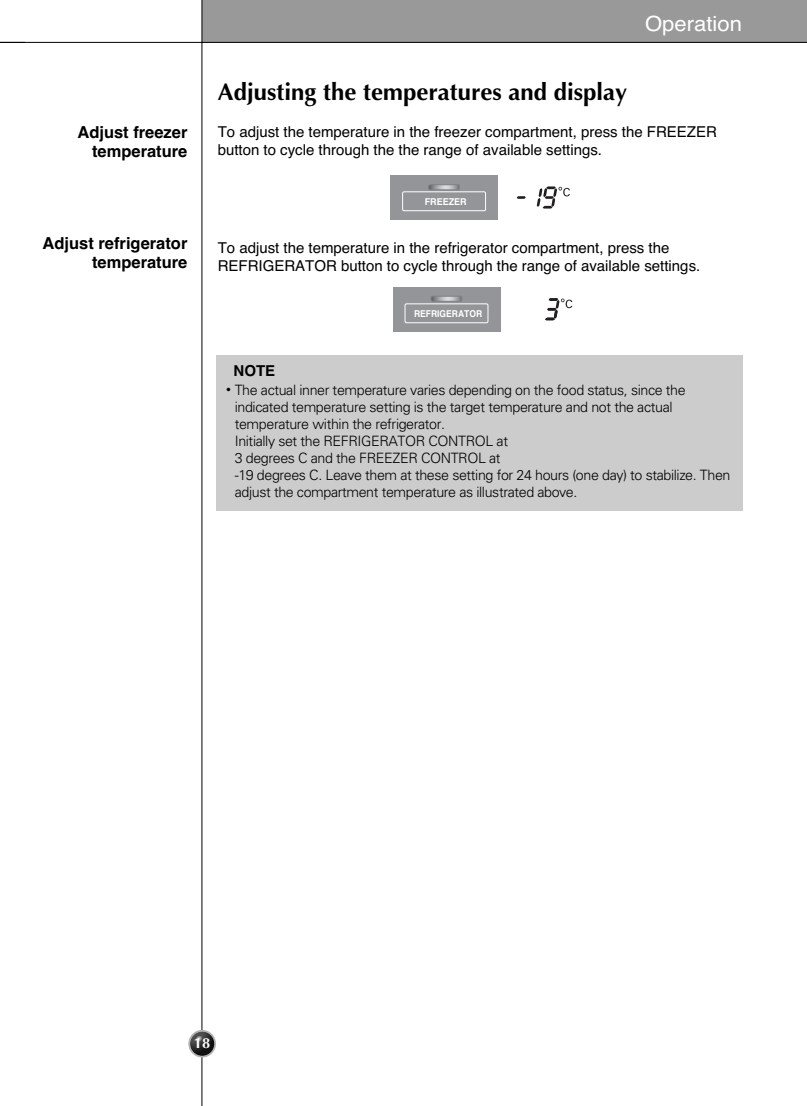
<style>
.page{position:relative;width:807px;height:1106px;background:#fff}
.page>*{position:absolute;margin:0;border:0;box-sizing:border-box;transform-origin:0 0}
.t1{font:700 24px "Optima";color:#000}
.t2{font:21px "Helvetica";color:#fff;scale:1.05 1}
.t3{font:700 16.5px/19.8px "Helvetica";color:#000;text-align:right}
.t4{font:15px/18px "Helvetica";color:#000}
.t5{font:700 15px "Helvetica";color:#000}
.t6{font:700 15px "Optane";color:#fff}
.t7{font:300 14.25px/17.1px "Univers";letter-spacing:-.025em;color:#000}
.t8{font:700 9.45px "Helvetica";color:#fff;scale:.9 1}
.t9{font:700 9.45px "Helvetica";color:#fff;scale:.95 1}
</style>
<div class="page">
<div style="left:202px;top:0;width:605px;height:43px;background:#999"></div>
<hr style="left:202px;top:0;width:1px;height:1106px;background:#000">
<hr style="left:0;top:42px;width:807px;height:1px;background:#000">
<svg style="left:188px;top:1029px;width:28px;height:28px"></svg>
<img style="left:190px;top:1031px;width:24px;height:24px;border-radius:50%">
<svg style="left:517px;top:196px;width:9px;height:3px"></svg>
<svg style="left:537px;top:186px;width:33px;height:22px"></svg>
<div style="left:391px;top:175px;width:107px;height:45px;background:#939598"></div>
<div style="left:402px;top:191px;width:84px;height:20px;border:1px solid #fff"></div>
<svg style="left:429px;top:185px;width:31px;height:5px"></svg>
<div style="left:428px;top:184px;width:32px;height:6px;border:1px solid #808285"></div>
<svg style="left:545px;top:298px;width:27px;height:22px"></svg>
<div style="left:393px;top:287px;width:107px;height:45px;background:#939598"></div>
<div style="left:405px;top:303px;width:83px;height:20px;border:1px solid #fff"></div>
<svg style="left:431px;top:296px;width:31px;height:5px"></svg>
<div style="left:431px;top:296px;width:31px;height:6px;border:1px solid #808285"></div>
<div style="left:216px;top:355px;width:526px;height:155px;background:#ccc"></div>
<p class="t3" style="left:77px;top:123px;width:111px">Adjust freezer temperature</p>
<p class="t3" style="left:43px;top:234px;width:146px">Adjust refrigerator temperature</p>
<h1 class="t1" style="left:218px;top:82px;width:411px">Adjusting the temperatures and display</h1>
<h2 class="t2" style="left:645px;top:16px;width:94px">Operation</h2>
<p class="t4" style="left:218px;top:124px;width:501px">To adjust the temperature in the freezer compartment, press the FREEZER button to cycle through the the range of available settings.</p>
<p class="t9" style="left:425px;top:198px;width:46px">FREEZER</p>
<p class="t4" style="left:218px;top:240px;width:484px">To adjust the temperature in the refrigerator compartment, press the<br>REFRIGERATOR button to cycle through the range of available settings.</p>
<p class="t5" style="left:234px;top:365px;width:43px">NOTE</p>
<p class="t8" style="left:414px;top:310px;width:77px">REFRIGERATOR</p>
<p class="t7" style="left:235px;top:382px;width:497px;text-indent:-9px"><sup>•</sup> The actual inner temperature varies depending on the food status, since the indicated temperature setting is the target temperature and not the actual temperature within the refrigerator.<br>Initially set the REFRIGERATOR CONTROL at<br>3 degrees C and the FREEZER CONTROL at<br>-19 degrees C. Leave them at these setting for 24 hours (one day) to stabilize. Then adjust the compartment temperature as illustrated above.</p>
<p class="t6" style="left:194px;top:1036px;width:18px">18</p>
</div>
